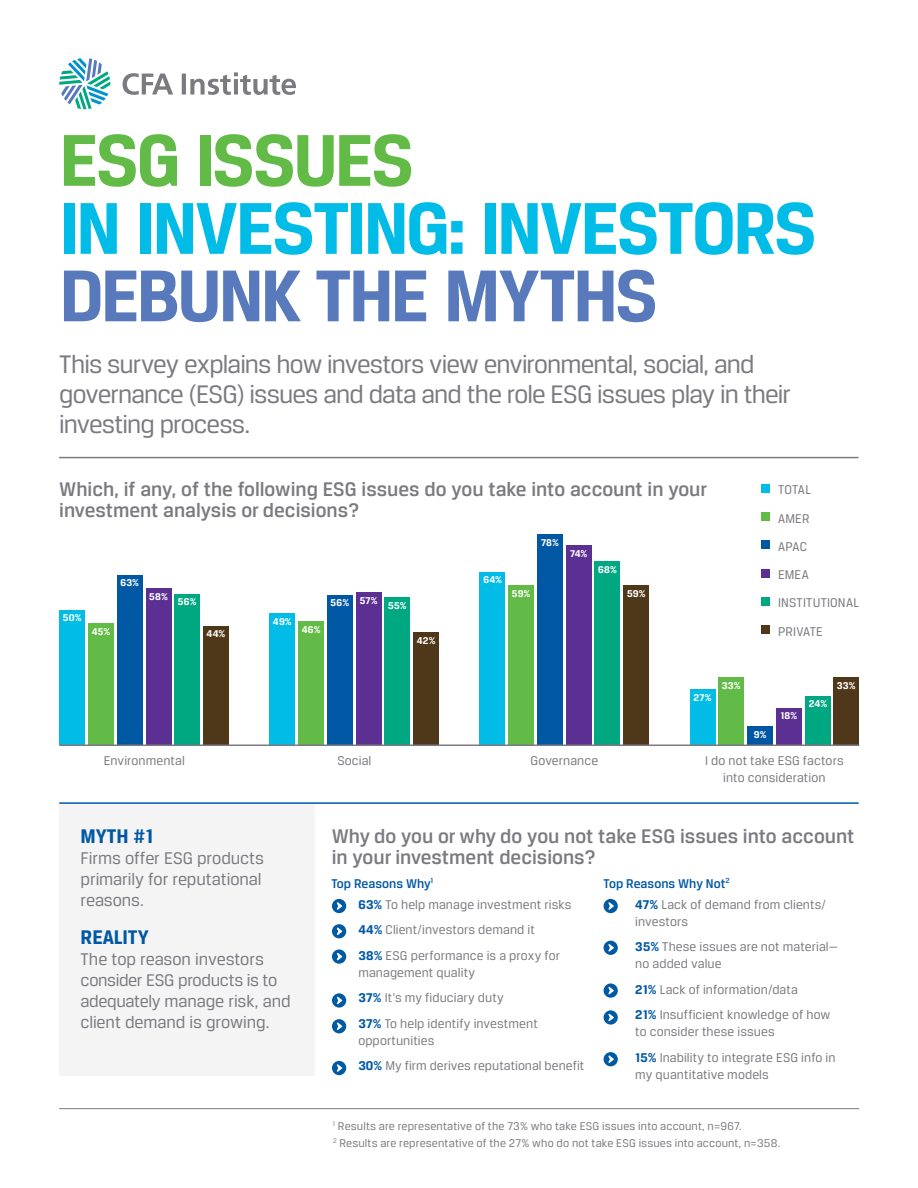
<style>
.page{position:relative;width:918px;height:1188px;background:#fff}
.page>*{position:absolute;margin:0;border:0;box-sizing:border-box;transform-origin:0 0}
.t1{font:700 78px "CFA Breuer Text";letter-spacing:-.035em;color:#00bce7}
.t2{font:700 78px "CFA Breuer Text";letter-spacing:-.04em;color:#587abc}
.t3{font:700 78px "CFA Breuer Text";letter-spacing:-.035em;color:#62bb46}
.t4{font:27px/30px "CFA Breuer Text";letter-spacing:-.035em;color:#7b7a80}
.t5{font:500 21px/21px "CFA Breuer Text";color:#7b7a80}
.t6{font:700 21px "CFA Breuer Text";color:#0058a4}
.t7{font:18px/21px "CFA Breuer Text";letter-spacing:-.01em;color:#7b7a80}
.t8{font:13.5px/25.5px "CFA Breuer Text";letter-spacing:.005em;color:#7b7a80}
.t9{font:500 13.5px "CFA Breuer Text";color:#0058a4}
.t10{font:12px/17px "CFA Breuer Text";letter-spacing:.01em;color:#7b7a80}
.t11{font:700 10.5px "CFA Breuer Text";letter-spacing:.02em;color:#fff}
.s1{font-weight:700;color:#0058a4}
.s2{font-weight:500;color:#0058a4}
</style>
<div class="page">
<svg style="left:59px;top:58px;width:51px;height:51px"></svg>
<svg style="left:123px;top:73px;width:50px;height:22px"></svg>
<hr style="left:182px;top:74px;width:4px;height:21px;background:#7b7a80">
<svg style="left:190px;top:72px;width:106px;height:23px"></svg>
<div style="left:203px;top:626px;width:26px;height:119px;background:#4e3819"></div>
<div style="left:174px;top:594px;width:26px;height:151px;background:#00a881"></div>
<div style="left:146px;top:588px;width:25px;height:157px;background:#5c2f92"></div>
<div style="left:117px;top:575px;width:26px;height:170px;background:#0058a4"></div>
<div style="left:88px;top:623px;width:26px;height:122px;background:#62bb46"></div>
<div style="left:59px;top:610px;width:26px;height:135px;background:#00bce7"></div>
<div style="left:413px;top:632px;width:26px;height:113px;background:#4e3819"></div>
<div style="left:384px;top:598px;width:26px;height:147px;background:#00a881"></div>
<div style="left:356px;top:592px;width:26px;height:153px;background:#5c2f92"></div>
<div style="left:327px;top:595px;width:26px;height:150px;background:#0058a4"></div>
<div style="left:298px;top:622px;width:26px;height:123px;background:#62bb46"></div>
<div style="left:269px;top:614px;width:26px;height:131px;background:#00bce7"></div>
<div style="left:623px;top:586px;width:26px;height:159px;background:#4e3819"></div>
<div style="left:595px;top:561px;width:25px;height:184px;background:#00a881"></div>
<div style="left:566px;top:545px;width:26px;height:200px;background:#5c2f92"></div>
<div style="left:537px;top:535px;width:26px;height:210px;background:#0058a4"></div>
<div style="left:508px;top:586px;width:26px;height:159px;background:#62bb46"></div>
<div style="left:480px;top:572px;width:25px;height:173px;background:#00bce7"></div>
<div style="left:833px;top:677px;width:26px;height:68px;background:#4e3819"></div>
<div style="left:805px;top:696px;width:26px;height:49px;background:#00a881"></div>
<div style="left:776px;top:708px;width:26px;height:37px;background:#5c2f92"></div>
<div style="left:747px;top:726px;width:26px;height:19px;background:#0058a4"></div>
<div style="left:718px;top:677px;width:26px;height:68px;background:#62bb46"></div>
<div style="left:690px;top:690px;width:26px;height:55px;background:#00bce7"></div>
<hr style="left:59px;top:745px;width:800px;height:1px;background:#7b7a80">
<div style="left:761px;top:485px;width:8px;height:8px;background:#00bce7"></div>
<div style="left:761px;top:513px;width:8px;height:8px;background:#62bb46"></div>
<div style="left:761px;top:541px;width:8px;height:8px;background:#0058a4"></div>
<div style="left:761px;top:569px;width:8px;height:8px;background:#5c2f92"></div>
<div style="left:761px;top:597px;width:8px;height:8px;background:#00a881"></div>
<div style="left:761px;top:625px;width:8px;height:8px;background:#4e3819"></div>
<div style="left:60px;top:803px;width:255px;height:272px;background:#f4f4f5"></div>
<hr style="left:59px;top:802px;width:800px;height:2px;background:#0058a4">
<svg style="left:332px;top:899px;width:14px;height:14px"></svg>
<svg style="left:332px;top:924px;width:14px;height:14px"></svg>
<svg style="left:332px;top:949px;width:14px;height:15px"></svg>
<svg style="left:332px;top:993px;width:14px;height:15px"></svg>
<svg style="left:332px;top:1019px;width:14px;height:14px"></svg>
<svg style="left:332px;top:1061px;width:14px;height:14px"></svg>
<svg style="left:604px;top:899px;width:14px;height:14px"></svg>
<svg style="left:604px;top:941px;width:14px;height:14px"></svg>
<svg style="left:604px;top:983px;width:14px;height:15px"></svg>
<svg style="left:604px;top:1010px;width:14px;height:15px"></svg>
<svg style="left:604px;top:1052px;width:14px;height:14px"></svg>
<hr style="left:59px;top:457px;width:800px;height:1px;background:#7b7a80">
<hr style="left:59px;top:1108px;width:800px;height:1px;background:#7b7a80">
<h1 class="t3" style="left:59px;top:116px;width:357px">ESG ISSUES</h1>
<h1 class="t1" style="left:59px;top:184px;width:760px">IN INVESTING: INVESTORS</h1>
<h1 class="t2" style="left:59px;top:252px;width:601px">DEBUNK THE MYTHS</h1>
<h2 class="t4" style="left:59px;top:349px;width:733px">This survey explains how investors view environmental, social, and governance (ESG) issues and data and the role ESG issues play in their investing process.</h2>
<h3 class="t5" style="left:59px;top:478px;width:650px">Which, if any, of the following ESG issues do you take into account in your investment analysis or decisions?</h3>
<p class="t11" style="left:120px;top:577px;width:20px">63%</p>
<p class="t11" style="left:63px;top:612px;width:20px">50%</p>
<p class="t11" style="left:92px;top:625px;width:20px">45%</p>
<p class="t11" style="left:149px;top:590px;width:20px">58%</p>
<p class="t11" style="left:178px;top:596px;width:20px">56%</p>
<p class="t11" style="left:207px;top:628px;width:20px">44%</p>
<p class="t11" style="left:273px;top:616px;width:20px">49%</p>
<p class="t11" style="left:302px;top:624px;width:20px">46%</p>
<p class="t11" style="left:331px;top:595px;width:49px">56% 57%</p>
<p class="t11" style="left:388px;top:600px;width:20px">55%</p>
<p class="t11" style="left:417px;top:634px;width:20px">42%</p>
<p class="t11" style="left:541px;top:536px;width:19px">78%</p>
<p class="t11" style="left:483px;top:574px;width:20px">64%</p>
<p class="t11" style="left:512px;top:588px;width:20px">59%</p>
<p class="t11" style="left:570px;top:547px;width:19px">74%</p>
<p class="t11" style="left:598px;top:563px;width:20px">68%</p>
<p class="t11" style="left:627px;top:588px;width:20px">59%</p>
<p class="t8" style="left:778px;top:475px;width:82px;line-height:28.3px">TOTAL<br>AMER<br>APAC<br>EMEA<br>INSTITUTIONAL<br>PRIVATE</p>
<p class="t11" style="left:694px;top:691px;width:19px">27%</p>
<p class="t11" style="left:722px;top:679px;width:20px">33%</p>
<p class="t11" style="left:754px;top:728px;width:14px">9%</p>
<p class="t11" style="left:780px;top:710px;width:18px">18%</p>
<p class="t11" style="left:809px;top:698px;width:20px">24%</p>
<p class="t11" style="left:837px;top:679px;width:20px">33%</p>
<p class="t8" style="left:104px;top:747px;width:83px">Environmental</p>
<p class="t8" style="left:337px;top:747px;width:35px">Social</p>
<p class="t8" style="left:531px;top:747px;width:69px">Governance</p>
<p class="t8" style="left:705px;top:751px;width:140px;line-height:17px;text-align:center">I do not take ESG factors into consideration</p>
<h3 class="t6" style="left:81px;top:824px;width:74px">MYTH #1</h3>
<h3 class="t7" style="left:81px;top:847px;width:185px">Firms offer ESG products primarily for reputational reasons.</h3>
<h3 class="t6" style="left:81px;top:925px;width:70px">REALITY</h3>
<h3 class="t7" style="left:81px;top:948px;width:212px">The top reason investors consider ESG products is to adequately manage risk, and client demand is growing.</h3>
<h3 class="t5" style="left:332px;top:825px;width:524px">Why do you or why do you not take ESG issues into account in your investment decisions?</h3>
<p class="t8" style="left:358px;top:891px;width:215px"><span class="s1">63%</span> To help manage investment risks<br><span class="s1">44%</span> Client/investors demand it<br><span class="s1">38%</span> ESG performance is a proxy for</p>
<p class="t8" style="left:358px;top:959px;width:181px">management quality<br><span class="s1">37%</span> It’s my fiduciary duty<br><span class="s1">37%</span> To help identify investment</p>
<p class="t8" style="left:358px;top:1027px;width:228px">opportunities<br><span class="s1">30%</span> My firm derives reputational benefit</p>
<p class="t8" style="left:635px;top:873px;width:192px;line-height:20.7px;text-indent:-32px"><span class="s2">Top Reasons Why Not</span><sup>2<br></sup><span class="s1">47%</span> Lack of demand from clients/</p>
<p class="t8" style="left:635px;top:908px;width:204px">investors<br><span class="s1">35%</span> These issues are not material—</p>
<p class="t8" style="left:635px;top:951px;width:197px">no added value<br><span class="s1">21%</span> Lack of information/data<br><span class="s1">21%</span> Insufficient knowledge of how</p>
<p class="t8" style="left:635px;top:1019px;width:202px">to consider these issues<br><span class="s1">15%</span> Inability to integrate ESG info in</p>
<p class="t8" style="left:635px;top:1061px;width:135px">my quantitative models</p>
<p class="t9" style="left:331px;top:876px;width:103px">Top Reasons Why<sup>1</sup></p>
<p class="t10" style="left:333px;top:1117px;width:449px"><sup>1</sup> Results are representative of the 73% who take ESG issues into account, n=967.<br><sup>2</sup> Results are representative of the 27% who do not take ESG issues into account, n=358.</p>
</div>
